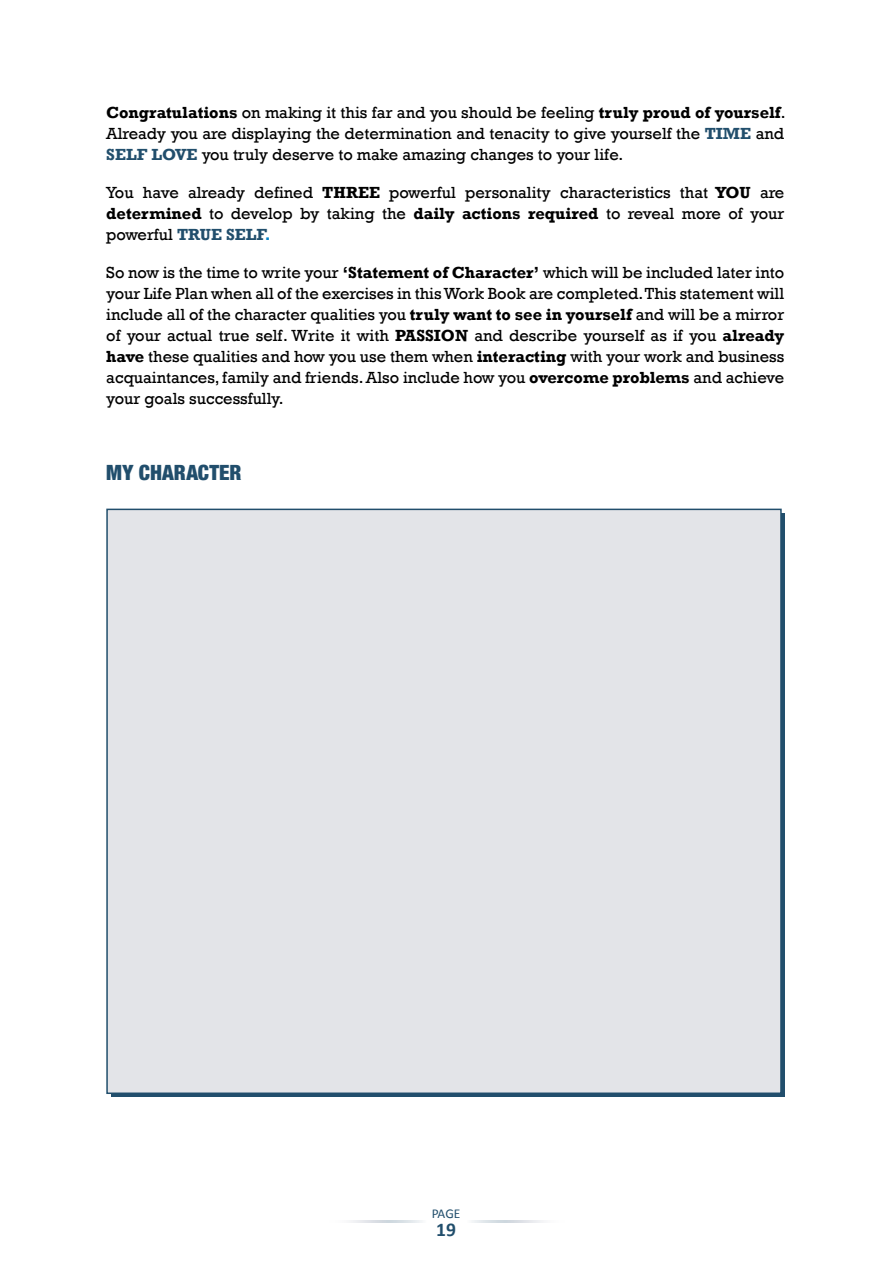
<style>
.page{position:relative;width:893px;height:1263px;background:#fff}
.page>*{position:absolute;margin:0;border:0;box-sizing:border-box;transform-origin:0 0}
.t1{font:900 condensed 21px "Helvetica Neue";letter-spacing:.005em;color:#214e6c}
.t2{font:700 19.5px "Calibri";color:#214e6c}
.t3{font:16.5px/21px "Rockwell";color:#000;text-align:justify}
.t4{font:13.5px "Calibri";color:#214e6c}
.s1{font-weight:700}
.s2{font-weight:700;color:#214e6c}
.s3{font-weight:700;color:#0083c9}
</style>
<div class="page">
<svg style="left:351px;top:1220px;width:71px;height:3px"></svg>
<svg style="left:472px;top:1220px;width:71px;height:3px"></svg>
<div style="left:106px;top:509px;width:676px;height:585px;background:#e3e4e8;border:2px solid #214e6c"></div>
<p class="t3" style="left:106px;top:102px;width:681px"><span class="s1">Congratulations</span> on making it this far and you should be feeling <span class="s1">truly proud of yourself</span>.<br>Already you are displaying the determination and tenacity to give yourself the <span class="s2">TIME</span> and <span class="s2">SELF LOVE</span> you truly deserve to make amazing changes to your life.</p>
<p class="t3" style="left:106px;top:182px;width:679px">You have already defined <span class="s1">THREE</span> powerful personality characteristics that <span class="s1">YOU</span> are <span class="s1">determined</span> to develop by taking the <span class="s1">daily actions required</span> to reveal more of your powerful <span class="s2">TRUE SELF</span><span class="s3">.</span></p>
<p class="t3" style="left:106px;top:262px;width:679px">So now is the time to write your <span class="s1">‘Statement of Character’</span> which will be included later into your Life Plan when all of the exercises in this Work Book are completed. This statement will include all of the character qualities you <span class="s1">truly want to see in yourself</span> and will be a mirror of your actual true self. Write it with <span class="s1">PASSION</span> and describe yourself as if you <span class="s1">already have</span> these qualities and how you use them when <span class="s1">interacting</span> with your work and business acquaintances, family and friends. Also include how you <span class="s1">overcome problems</span> and achieve your goals successfully.</p>
<p class="t1" style="left:106px;top:455px;width:137px">MY CHARACTER</p>
<p class="t4" style="left:432px;top:1205px;width:30px">PAGE</p>
<p class="t2" style="left:436px;top:1216px;width:21px">19</p>
</div>
